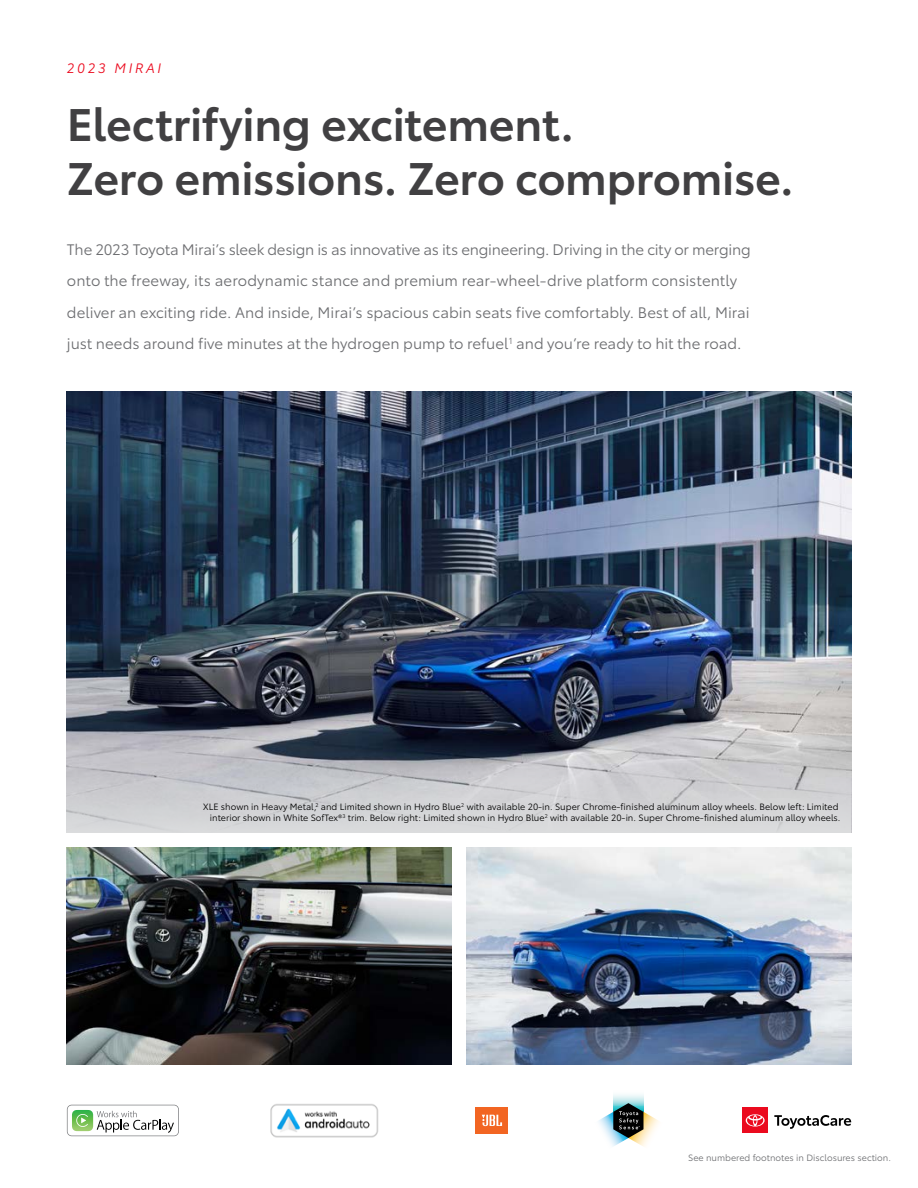
<style>
.page{position:relative;width:918px;height:1188px;background:#fff}
.page>*{position:absolute;margin:0;border:0;box-sizing:border-box;transform-origin:0 0}
.t1{font:600 45px/54px "Toyota Type";letter-spacing:-.01em;color:#414042}
.t2{font:15px/31.5px "Toyota Type";letter-spacing:-.005em;color:#6d6e71}
.t3{font:italic 13.5px "Toyota Type";letter-spacing:.2em;color:#eb0a1e}
.t4{font:9px/11.2px "Toyota Type";color:#000;text-align:right}
.t5{font:9px "Toyota Type";color:#6d6e71}
</style>
<div class="page">
<img style="left:67px;top:392px;width:784px;height:348px">
<img style="left:67px;top:848px;width:385px;height:216px">
<svg style="left:67px;top:740px;width:784px;height:93px;background:#bebfc3"></svg>
<img style="left:466px;top:848px;width:385px;height:216px">
<svg style="left:97px;top:1111px;width:77px;height:22px"></svg>
<img style="left:72px;top:1110px;width:21px;height:21px">
<svg style="left:76px;top:1114px;width:12px;height:13px"></svg>
<img style="left:270px;top:1104px;width:109px;height:34px">
<svg style="left:613px;top:1094px;width:31px;height:9px"></svg>
<svg style="left:598px;top:1103px;width:61px;height:44px"></svg>
<svg style="left:774px;top:1115px;width:77px;height:14px"></svg>
<div style="left:743px;top:1108px;width:25px;height:25px;background:#eb0a1e"></div>
<svg style="left:746px;top:1114px;width:19px;height:13px"></svg>
<div style="left:475px;top:1107px;width:33px;height:27px;background:#f26522"></div>
<svg style="left:482px;top:1115px;width:20px;height:11px"></svg>
<p class="t3" style="left:67px;top:58px;width:96px">2023 MIRAI</p>
<h1 class="t1" style="left:67px;top:94px;width:728px">Electrifying excitement.<br>Zero emissions. Zero compromise.</h1>
<p class="t2" style="left:67px;top:232px;width:685px">The 2023 Toyota Mirai’s sleek design is as innovative as its engineering. Driving in the city or merging onto the freeway, its aerodynamic stance and premium rear-wheel-drive platform consistently deliver an exciting ride. And inside, Mirai’s spacious cabin seats five comfortably. Best of all, Mirai just needs around five minutes at the hydrogen pump to refuel<sup>1</sup> and you’re ready to hit the road.</p>
<p class="t4" style="left:203px;top:800px;width:639px">XLE shown in Heavy Metal,<sup>2</sup> and Limited shown in Hydro Blue<sup>2</sup> with available 20-in. Super Chrome-finished aluminum alloy wheels. Below left: Limited interior shown in White SofTex®<sup>3</sup> trim. Below right: Limited shown in Hydro Blue<sup>2</sup> with available 20-in. Super Chrome-finished aluminum alloy wheels.</p>
<p class="t5" style="left:688px;top:1151px;width:204px">See numbered footnotes in Disclosures section.</p>
</div>
